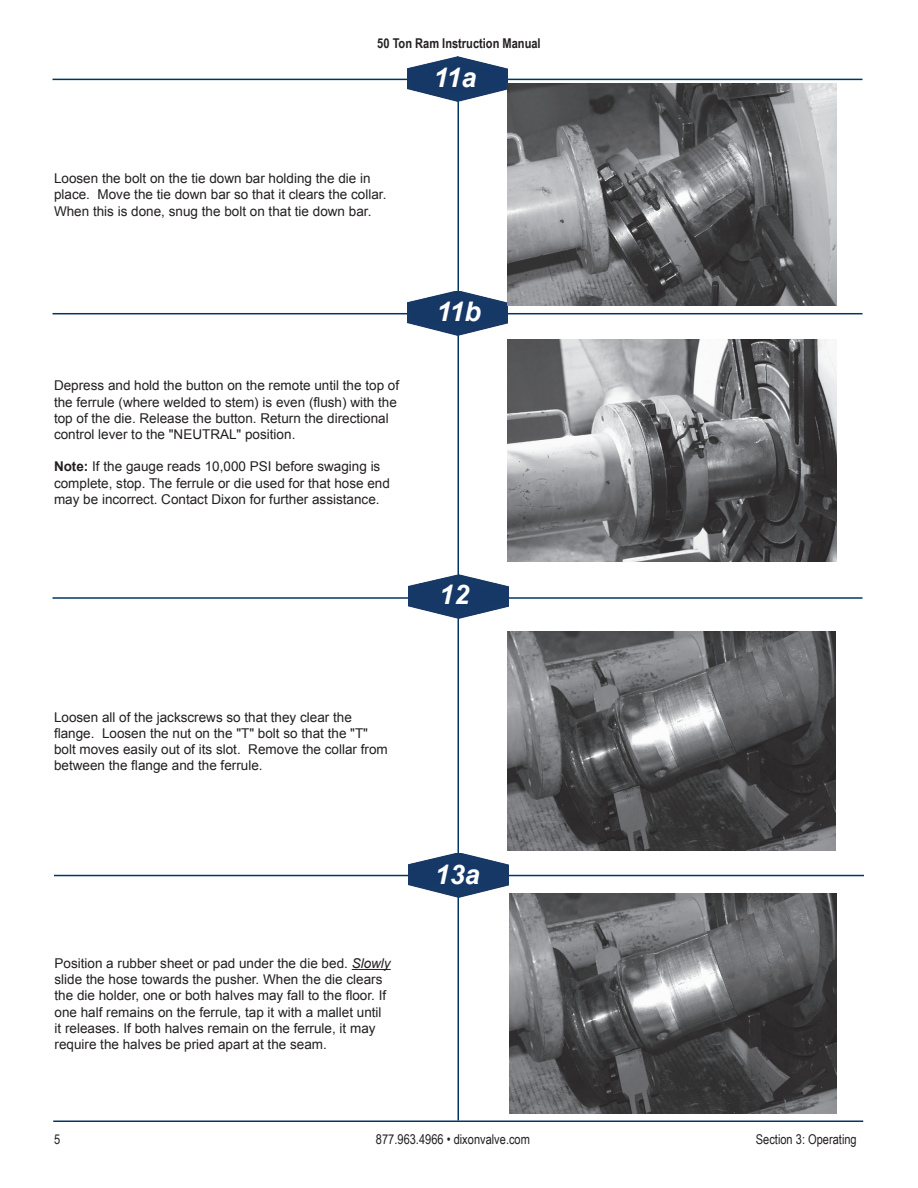
<style>
.page{position:relative;width:918px;height:1188px;background:#fff}
.page>*{position:absolute;margin:0;border:0;box-sizing:border-box;transform-origin:0 0}
.t1{font:italic 700 27px "Arial";color:#fff}
.t2{font:13.5px/16.2px "Arial";color:#231f20}
.t3{font:13.5px "Arial Narrow";color:#231f20}
.t4{font:700 13.5px "Arial Narrow";color:#231f20}
.s1{font-weight:700}
.s2{font-style:italic}
</style>
<div class="page">
<hr style="left:458px;top:79px;width:1px;height:1041px;background:#003667">
<hr style="left:53px;top:79px;width:810px;height:1px;background:#003667">
<img style="left:408px;top:57px;width:100px;height:45px">
<hr style="left:53px;top:313px;width:810px;height:1px;background:#003667">
<img style="left:408px;top:291px;width:100px;height:45px">
<hr style="left:53px;top:597px;width:810px;height:2px;background:#003667">
<img style="left:408px;top:575px;width:100px;height:44px">
<hr style="left:54px;top:875px;width:810px;height:1px;background:#003667">
<img style="left:408px;top:854px;width:100px;height:43px">
<img style="left:508px;top:83px;width:329px;height:223px">
<img style="left:508px;top:339px;width:329px;height:222px">
<img style="left:508px;top:631px;width:327px;height:220px">
<hr style="left:352px;top:969px;width:39px;height:1px;background:#231f20">
<img style="left:509px;top:894px;width:328px;height:219px">
<hr style="left:53px;top:1120px;width:810px;height:2px;background:#003667">
<p class="t4" style="left:377px;top:33px;width:165px">50 Ton Ram Instruction Manual</p>
<p class="t1" style="left:434px;top:59px;width:45px">11a</p>
<p class="t2" style="left:54px;top:170px;width:334px">Loosen the bolt on the tie down bar holding the die in place. Move the tie down bar so that it clears the collar.<br>When this is done, snug the bolt on that tie down bar.</p>
<p class="t2" style="left:54px;top:378px;width:347px">Depress and hold the button on the remote until the top of the ferrule (where welded to stem) is even (flush) with the top of the die. Release the button. Return the directional control lever to the "NEUTRAL" position.</p>
<p class="t2" style="left:54px;top:459px;width:337px"><span class="s1">Note:</span> If the gauge reads 10,000 PSI before swaging is complete, stop. The ferrule or die used for that hose end may be incorrect. Contact Dixon for further assistance.</p>
<p class="t1" style="left:437px;top:293px;width:46px">11b</p>
<p class="t1" style="left:439px;top:576px;width:32px">12</p>
<p class="t2" style="left:54px;top:709px;width:335px">Loosen all of the jackscrews so that they clear the flange. Loosen the nut on the "T" bolt so that the "T" bolt moves easily out of its slot. Remove the collar from between the flange and the ferrule.</p>
<p class="t2" style="left:55px;top:955px;width:338px">Position a rubber sheet or pad under the die bed. <span class="s2">Slowly </span>slide the hose towards the pusher. When the die clears the die holder, one or both halves may fall to the floor. If one half remains on the ferrule, tap it with a mallet until it releases. If both halves remain on the ferrule, it may require the halves be pried apart at the seam.</p>
<p class="t1" style="left:435px;top:856px;width:47px">13a</p>
<p class="t3" style="left:54px;top:1129px;width:8px">5</p>
<p class="t3" style="left:376px;top:1129px;width:156px">877.963.4966 • dixonvalve.com</p>
<p class="t3" style="left:756px;top:1129px;width:102px">Section 3: Operating</p>
</div>
